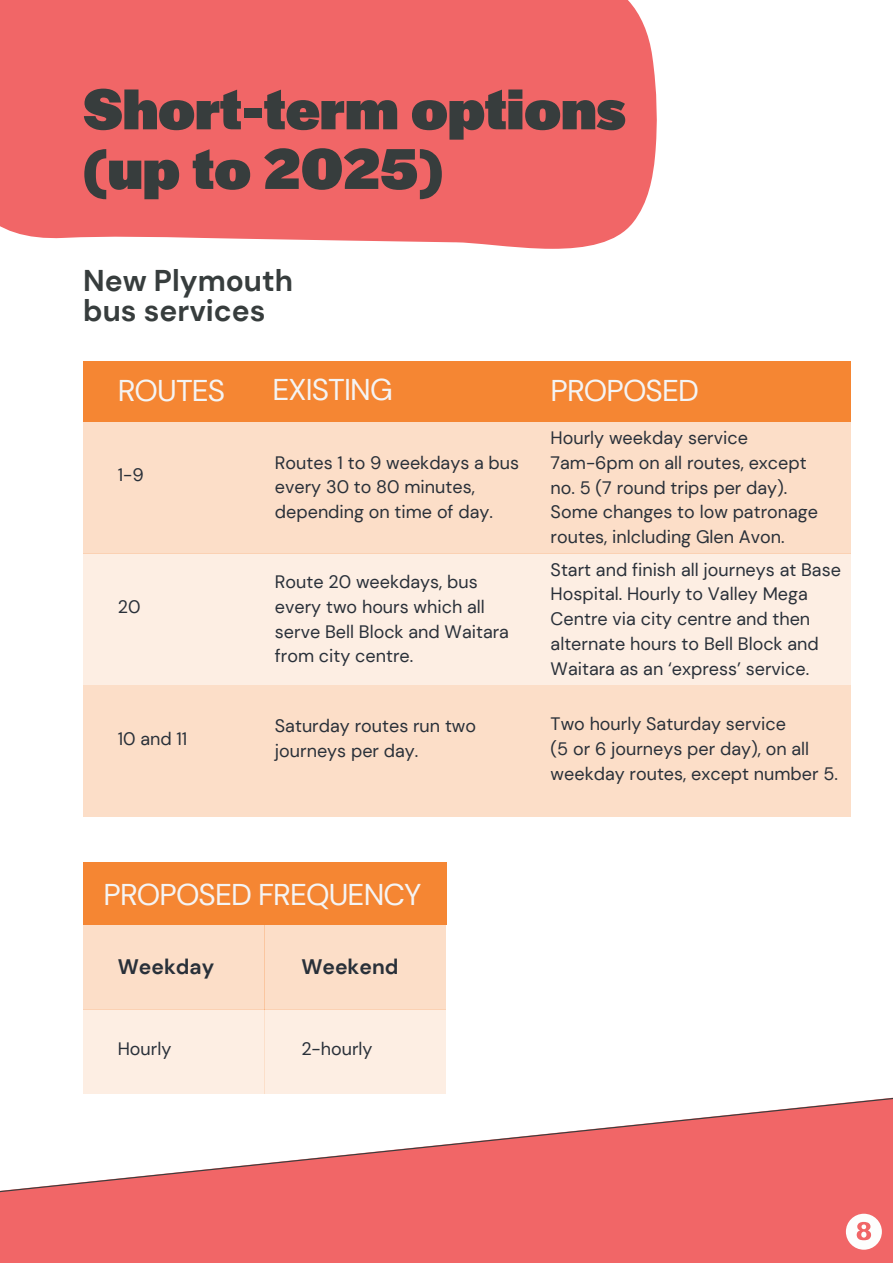
<style>
.page{position:relative;width:893px;height:1264px;background:#fff}
.page>*{position:absolute;margin:0;border:0;box-sizing:border-box;transform-origin:0 0}
.t1{font:900 60px "Halyard Display";color:#373d3d}
.t2{font:30px "DM Sans";letter-spacing:-.03em;color:#f4f4f4}
.t3{font:700 30px "DM Sans";color:#373d3d}
.t4{font:700 21px "DM Sans";color:#293039}
.t5{font:18px/24.8px "DM Sans";color:#293039}
</style>
<div class="page">
<div style="left:83px;top:361px;width:767px;height:61px;background:#f58633"></div>
<div style="left:83px;top:422px;width:767px;height:131px;background:#fcdec8"></div>
<div style="left:83px;top:553px;width:767px;height:132px;background:#fdeee3"></div>
<div style="left:83px;top:685px;width:767px;height:132px;background:#fcdec8"></div>
<div style="left:83px;top:862px;width:363px;height:63px;background:#f58633"></div>
<div style="left:84px;top:925px;width:180px;height:84px;background:#fcdec8"></div>
<div style="left:265px;top:925px;width:181px;height:84px;background:#fcdec8"></div>
<div style="left:84px;top:1008px;width:180px;height:85px;background:#fdeee3"></div>
<div style="left:265px;top:1009px;width:181px;height:84px;background:#fdeee3"></div>
<svg style="left:0;top:1068px;width:892px;height:194px"></svg>
<div style="left:0;top:0;width:657px;height:249px;background:#f16667"></div>
<svg style="left:845px;top:1213px;width:36px;height:36px"></svg>
<p class="t1" style="left:83px;top:66px;width:544px">Short-term options</p>
<p class="t1" style="left:83px;top:125px;width:361px">(up to 2025)</p>
<p class="t3" style="left:83px;top:261px;width:211px">New Plymouth</p>
<p class="t3" style="left:83px;top:291px;width:184px">bus services</p>
<p class="t2" style="left:118px;top:371px;width:109px">ROUTES</p>
<p class="t5" style="left:118px;top:462px;width:27px">1-9</p>
<p class="t5" style="left:118px;top:594px;width:24px">20</p>
<p class="t5" style="left:118px;top:726px;width:71px">10 and 11</p>
<p class="t2" style="left:272px;top:370px;width:122px">EXISTING</p>
<p class="t5" style="left:275px;top:450px;width:246px">Routes 1 to 9 weekdays a bus every 30 to 80 minutes, depending on time of day.</p>
<p class="t5" style="left:275px;top:569px;width:235px">Route 20 weekdays, bus every two hours which all serve Bell Block and Waitara from city centre.</p>
<p class="t5" style="left:275px;top:713px;width:203px">Saturday routes run two journeys per day.</p>
<p class="t2" style="left:550px;top:371px;width:150px">PROPOSED</p>
<p class="t5" style="left:550px;top:425px;width:199px">Hourly weekday service</p>
<p class="t5" style="left:550px;top:450px;width:269px">7am-6pm on all routes, except no. 5 (7 round trips per day).<br>Some changes to low patronage routes, inlcluding Glen Avon.</p>
<p class="t5" style="left:550px;top:557px;width:292px">Start and finish all journeys at Base Hospital. Hourly to Valley Mega Centre via city centre and then alternate hours to Bell Block and Waitara as an ‘express’ service.</p>
<p class="t5" style="left:550px;top:711px;width:237px">Two hourly Saturday service</p>
<p class="t5" style="left:550px;top:736px;width:289px">(5 or 6 journeys per day), on all weekday routes, except number 5.</p>
<p class="t2" style="left:104px;top:875px;width:319px">PROPOSED FREQUENCY</p>
<p class="t4" style="left:118px;top:953px;width:98px">Weekday</p>
<p class="t4" style="left:301px;top:953px;width:99px">Weekend</p>
<p class="t5" style="left:118px;top:1036px;width:55px">Hourly</p>
<p class="t5" style="left:301px;top:1036px;width:73px">2-hourly</p>
</div>
